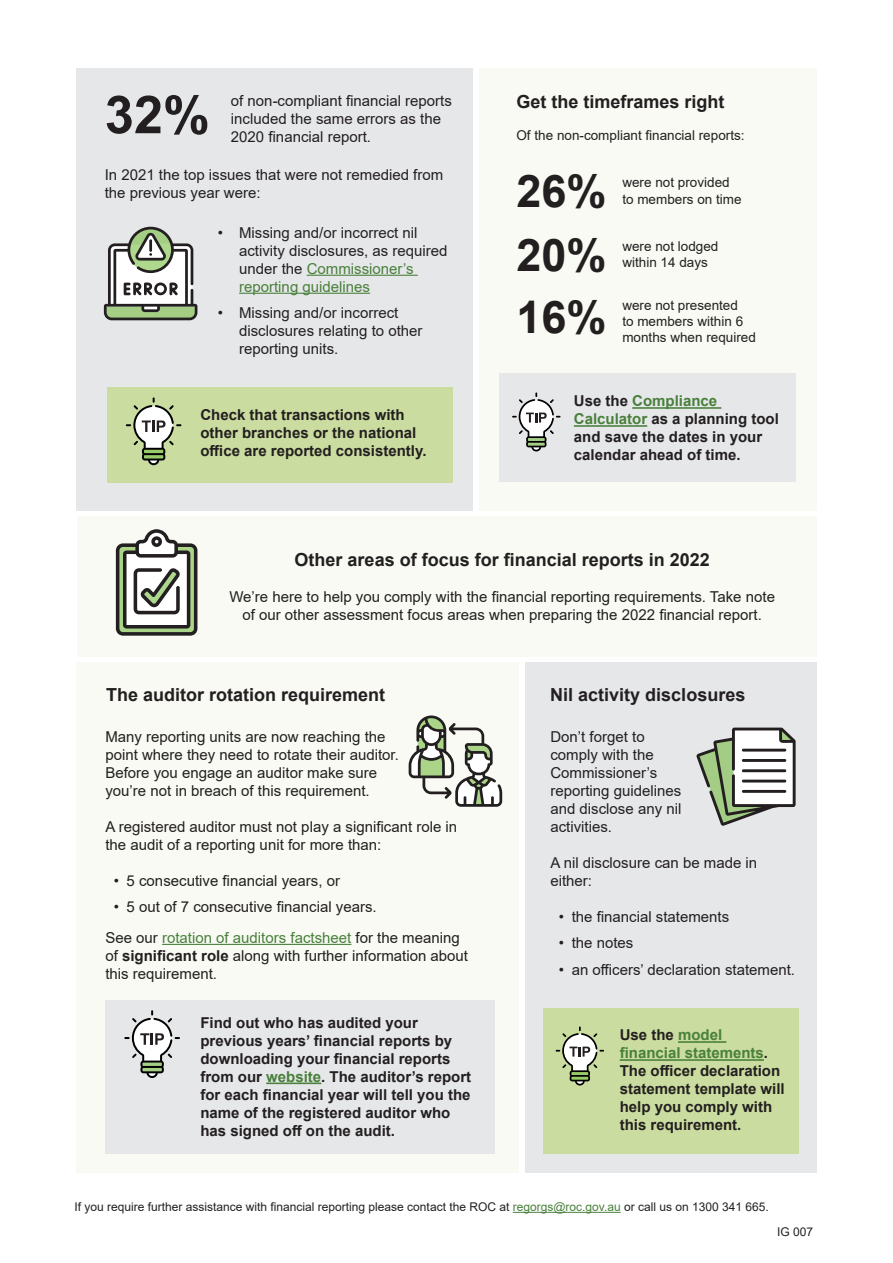
<style>
.page{position:relative;width:893px;height:1263px;background:#fff}
.page>*{position:absolute;margin:0;border:0;box-sizing:border-box;transform-origin:0 0}
.t1{font:700 52.5px "Arial";color:#231f20}
.t2{font:700 45px/62.8px "Arial";color:#231f20;text-align:justify}
.t3{font:700 18px "Arial";color:#231f20}
.t4{font:15px/18px "Arial";color:#231f20}
.t5{font:700 15px/18px "Arial";color:#231f20}
.t6{font:13.5px/16.2px "Arial";color:#231f20}
.t7{font:12px "Arial";color:#231f20}
.s1{color:#49803b}
.s2{font-weight:700}
</style>
<div class="page">
<div style="left:479px;top:68px;width:337px;height:442px;background:#f8faf3"></div>
<div style="left:499px;top:374px;width:297px;height:108px;background:#e6e7e9"></div>
<div style="left:525px;top:663px;width:291px;height:510px;background:#e6e7e9"></div>
<div style="left:77px;top:516px;width:739px;height:140px;background:#f8faf3"></div>
<hr style="left:513px;top:1212px;width:108px;height:1px;background:#49803b">
<hr style="left:632px;top:407px;width:89px;height:2px;background:#49803b">
<hr style="left:574px;top:425px;width:73px;height:2px;background:#49803b">
<div style="left:77px;top:68px;width:396px;height:442px;background:#e6e7e9"></div>
<div style="left:77px;top:663px;width:442px;height:510px;background:#f8faf3"></div>
<hr style="left:307px;top:275px;width:111px;height:1px;background:#49803b">
<hr style="left:239px;top:293px;width:131px;height:1px;background:#49803b">
<hr style="left:162px;top:944px;width:189px;height:1px;background:#49803b">
<svg style="left:104px;top:227px;width:93px;height:93px"></svg>
<svg style="left:116px;top:529px;width:81px;height:107px"></svg>
<svg style="left:409px;top:715px;width:93px;height:92px"></svg>
<svg style="left:696px;top:728px;width:100px;height:98px"></svg>
<hr style="left:742px;top:749px;width:44px;height:2px;background:#231f20">
<hr style="left:742px;top:759px;width:44px;height:3px;background:#231f20">
<hr style="left:742px;top:769px;width:44px;height:3px;background:#231f20">
<hr style="left:742px;top:780px;width:44px;height:2px;background:#231f20">
<hr style="left:742px;top:790px;width:44px;height:3px;background:#231f20">
<svg style="left:512px;top:392px;width:48px;height:59px"></svg>
<div style="left:107px;top:387px;width:345px;height:95px;background:#cadc9f"></div>
<svg style="left:126px;top:397px;width:55px;height:68px"></svg>
<div style="left:105px;top:1000px;width:390px;height:154px;background:#e6e7e9"></div>
<hr style="left:266px;top:1082px;width:55px;height:2px;background:#49803b">
<svg style="left:124px;top:1010px;width:56px;height:68px"></svg>
<div style="left:543px;top:1008px;width:255px;height:146px;background:#cadc9f"></div>
<hr style="left:678px;top:1041px;width:48px;height:2px;background:#49803b">
<hr style="left:620px;top:1059px;width:144px;height:2px;background:#49803b">
<svg style="left:556px;top:1026px;width:48px;height:59px"></svg>
<p class="t4" style="left:231px;top:92px;width:222px">of non-compliant financial reports included the same errors as the<br>2020 financial report.</p>
<p class="t4" style="left:105px;top:165px;width:340px">In 2021 the top issues that were not remedied from the previous year were:</p>
<p class="t4" style="left:239px;top:223px;width:210px;text-indent:-21px">• Missing and/or incorrect nil activity disclosures, as required under the <span class="s1">Commissioner’s reporting guidelines</span></p>
<p class="t4" style="left:239px;top:304px;width:185px;text-indent:-21px">• Missing and/or incorrect disclosures relating to other reporting units.</p>
<h1 class="t1" style="left:105px;top:78px;width:107px">32%</h1>
<p class="t5" style="left:200px;top:406px;width:228px">Check that transactions with other branches or the national office are reported consistently.</p>
<p class="t3" style="left:516px;top:89px;width:210px">Get the timeframes right</p>
<p class="t6" style="left:516px;top:127px;width:230px">Of the non-compliant financial reports:</p>
<p class="t6" style="left:622px;top:175px;width:121px">were not provided to members on time</p>
<p class="t6" style="left:622px;top:238px;width:98px">were not lodged within 14 days</p>
<p class="t6" style="left:622px;top:297px;width:135px">were not presented<br>to members within 6 months when required</p>
<h2 class="t2" style="left:516px;top:160px;width:92px">26% 20% 16%</h2>
<p class="t5" style="left:574px;top:392px;width:207px">Use the <span class="s1">Compliance<br>Calculator</span> as a planning tool and save the dates in your calendar ahead of time.</p>
<p class="t3" style="left:295px;top:547px;width:417px">Other areas of focus for financial reports in 2022</p>
<p class="t4" style="left:229px;top:587px;width:547px;text-align:center">We’re here to help you comply with the financial reporting requirements. Take note of our other assessment focus areas when preparing the 2022 financial report.</p>
<p class="t3" style="left:106px;top:681px;width:281px">The auditor rotation requirement</p>
<p class="t3" style="left:550px;top:681px;width:197px">Nil activity disclosures</p>
<p class="t4" style="left:550px;top:727px;width:132px">Don’t forget to comply with the<br>Commissioner’s reporting guidelines and disclose any nil activities.</p>
<p class="t4" style="left:550px;top:853px;width:208px">A nil disclosure can be made in either:</p>
<p class="t4" style="left:559px;top:907px;width:172px">• the financial statements</p>
<p class="t4" style="left:559px;top:934px;width:76px">• the notes</p>
<p class="t4" style="left:559px;top:960px;width:238px">• an officers’ declaration statement.</p>
<p class="t4" style="left:105px;top:727px;width:295px">Many reporting units are now reaching the point where they need to rotate their auditor.<br>Before you engage an auditor make sure you’re not in breach of this requirement.</p>
<p class="t4" style="left:105px;top:817px;width:353px">A registered auditor must not play a significant role in the audit of a reporting unit for more than:</p>
<p class="t4" style="left:114px;top:871px;width:228px">• 5 consecutive financial years, or</p>
<p class="t4" style="left:105px;top:891px;width:356px;line-height:30.8px;text-indent:9px">• 5 out of 7 consecutive financial years.<br>See our <span class="s1">rotation of auditors factsheet</span> for the meaning</p>
<p class="t4" style="left:105px;top:946px;width:364px">of <span class="s2">significant role</span> along with further information about this requirement.</p>
<p class="t5" style="left:200px;top:1014px;width:272px">Find out who has audited your previous years’ financial reports by downloading your financial reports from our <span class="s1">website</span>. The auditor’s report for each financial year will tell you the name of the registered auditor who has signed off on the audit.</p>
<p class="t5" style="left:620px;top:1026px;width:167px">Use the <span class="s1">model financial statements</span>.<br>The officer declaration statement template will help you comply with this requirement.</p>
<p class="t7" style="left:74px;top:1198px;width:696px">If you require further assistance with financial reporting please contact the ROC at <span class="s1">regorgs@roc.gov.au</span> or call us on 1300 341 665.</p>
<p class="t7" style="left:777px;top:1223px;width:38px">IG 007</p>
</div>
